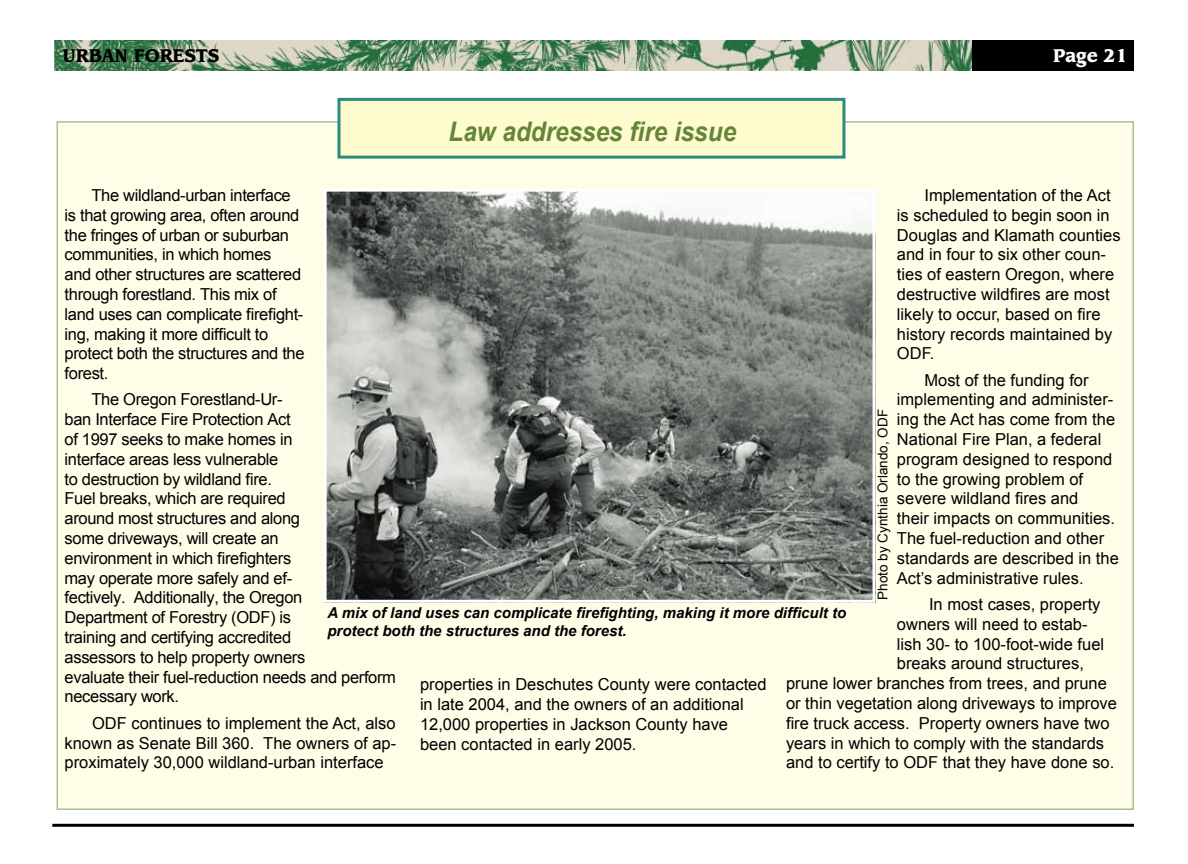
<style>
.page{position:relative;width:1188px;height:864px;background:#fff}
.page>*{position:absolute;margin:0;border:0;box-sizing:border-box;transform-origin:0 0}
.t1{font:italic 700 27px "Arial";color:#638638;scale:.9 1}
.t2{font:900 18px "Leawood";color:#000;scale:.9 1}
.t3{font:900 18px "Leawood";color:#fff;scale:.9 1}
.t4{font:16.5px/19.8px "Arial";color:#000}
.t5{font:16.5px/19.8px "Arial";letter-spacing:-.02em;color:#000}
.t6{font:italic 700 15px/18px "Arial";color:#000}
.t7{font:13.5px "Arial";color:#000}
</style>
<div class="page">
<img style="left:54px;top:41px;width:918px;height:30px">
<hr style="left:52px;top:824px;width:1082px;height:3px;background:#000">
<div style="left:972px;top:41px;width:162px;height:30px;background:#000"></div>
<div style="left:57px;top:122px;width:1076px;height:687px;background:#fffde8"></div>
<div style="left:339px;top:99px;width:505px;height:58px;background:#fefbcf"></div>
<div style="left:338px;top:98px;width:507px;height:61px;border:3px solid #2c8b7f"></div>
<img style="left:328px;top:193px;width:544px;height:406px">
<div style="left:324px;top:189px;width:552px;height:414px;border:3px solid #fff"></div>
<p class="t2" style="left:62px;top:45px;width:137px">URBAN FORESTS</p>
<p class="t3" style="left:1053px;top:45px;width:84px">Page 21</p>
<h1 class="t1" style="left:449px;top:117px;width:321px">Law addresses fire issue</h1>
<p class="t5" style="left:65px;top:185px;width:242px;text-indent:27px">The wildland-urban interface is that growing area, often around the fringes of urban or suburban communities, in which homes<br>and other structures are scattered through forestland. This mix of land uses can complicate firefight&shy;ing, making it more difficult to protect both the structures and the forest.</p>
<p class="t5" style="left:65px;top:390px;width:333px;text-indent:27px">The Oregon Forestland-Ur-<br>ban Interface Fire Protection Act<br>of 1997 seeks to make homes in<br>interface areas less vulnerable<br>to destruction by wildland fire.<br>Fuel breaks, which are required<br>around most structures and along<br>some driveways, will create an<br>environment in which firefighters<br>may operate more safely and ef-<br>fectively. Additionally, the Oregon<br>Department of Forestry (ODF) is<br>training and certifying accredited<br>assessors to help property owners<br>evaluate their fuel-reduction needs and perform necessary work.</p>
<p class="t4" style="left:65px;top:713px;width:333px;text-align:justify;text-indent:28px">ODF continues to implement the Act, also known as Senate Bill 360. The owners of ap&shy;proximately 30,000 wildland-urban interface</p>
<p class="t4" style="left:897px;top:185px;width:225px;text-indent:28px">Implementation of the Act is scheduled to begin soon in<br>Douglas and Klamath counties and in four to six other coun&shy;ties of eastern Oregon, where destructive wildfires are most likely to occur, based on fire history records maintained by<br>ODF.</p>
<p class="t4" style="left:897px;top:370px;width:223px;text-indent:28px">Most of the funding for implementing and administer&shy;ing the Act has come from the<br>National Fire Plan, a federal program designed to respond to the growing problem of severe wildland fires and<br>their impacts on communities.<br>The fuel-reduction and other standards are described in the<br>Act’s administrative rules.</p>
<p class="t4" style="left:929px;top:594px;width:173px">In most cases, property</p>
<p class="t4" style="left:897px;top:614px;width:192px">owners will need to estab-</p>
<p class="t4" style="left:897px;top:634px;width:209px">lish 30- to 100-foot-wide fuel</p>
<p class="t4" style="left:897px;top:654px;width:189px">breaks around structures,</p>
<p class="t4" style="left:786px;top:673px;width:322px">prune lower branches from trees, and prune</p>
<p class="t4" style="left:786px;top:693px;width:333px">or thin vegetation along driveways to improve</p>
<p class="t4" style="left:786px;top:713px;width:325px">fire truck access. Property owners have two</p>
<p class="t4" style="left:786px;top:733px;width:320px">years in which to comply with the standards</p>
<p class="t4" style="left:786px;top:753px;width:330px">and to certify to ODF that they have done so.</p>
<p class="t7" style="left:875px;top:600px;width:192px;rotate:-90deg">Photo by Cynthia Orlando, ODF</p>
<p class="t6" style="left:327px;top:603px;width:520px">A mix of land uses can complicate firefighting, making it more difficult to protect both the structures and the forest.</p>
<p class="t4" style="left:420px;top:675px;width:348px">properties in Deschutes County were contacted in late 2004, and the owners of an additional 12,000 properties in Jackson County have been contacted in early 2005.</p>
</div>
